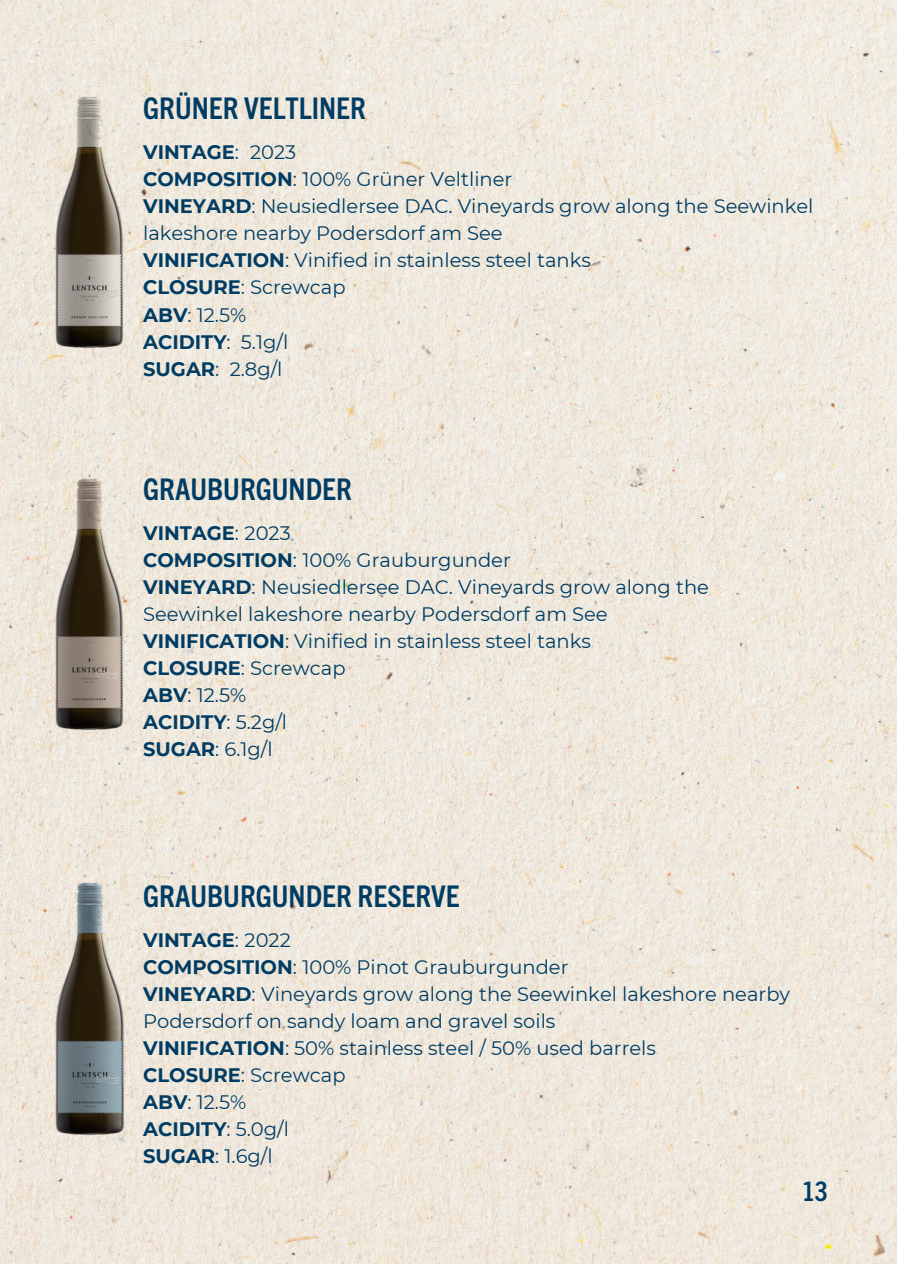
<style>
.page{position:relative;width:897px;height:1264px;background:#fff}
.page>*{position:absolute;margin:0;border:0;box-sizing:border-box;transform-origin:0 0}
.t1{font:700 condensed 30px "Trade Gothic Next LT Pro";color:#003c63}
.t2{font:700 condensed 27px "Trade Gothic Next LT Pro";color:#003c63}
.t3{font:19.5px/27px "Montserrat";color:#003c63}
.t4{font:700 19.5px "Montserrat";color:#003c63}
.s1{font-weight:400}
.s2{font-weight:700}
</style>
<div class="page">
<img style="left:0;top:0;width:897px;height:1263px">
<img style="left:55px;top:96px;width:69px;height:252px">
<img style="left:55px;top:883px;width:69px;height:252px">
<img style="left:55px;top:478px;width:69px;height:252px">
<p class="t1" style="left:143px;top:87px;width:224px">GRÜNER VELTLINER</p>
<p class="t4" style="left:143px;top:140px;width:97px">VINTAGE<span class="s1">:</span></p>
<p class="t3" style="left:143px;top:139px;width:371px;text-indent:107px">2023<br><span class="s2">COMPOSITION</span>: 100% Grüner Veltliner</p>
<p class="t3" style="left:143px;top:193px;width:672px"><span class="s2">VINEYARD</span>: Neusiedlersee DAC. Vineyards grow along the Seewinkel lakeshore nearby Podersdorf am See</p>
<p class="t3" style="left:143px;top:247px;width:449px"><span class="s2">VINIFICATION</span>: Vinified in stainless steel tanks</p>
<p class="t3" style="left:143px;top:274px;width:204px"><span class="s2">CLOSURE</span>: Screwcap</p>
<p class="t3" style="left:143px;top:301px;width:105px"><span class="s2">ABV</span>: 12.5%</p>
<p class="t4" style="left:143px;top:329px;width:147px">ACIDITY<span class="s1">: 5.1g/l</span></p>
<h1 class="t3" style="left:143px;top:355px;width:141px"><span class="s2">SUGAR</span>: 2.8g/l</h1>
<p class="t1" style="left:143px;top:468px;width:210px">GRAUBURGUNDER</p>
<p class="t4" style="left:143px;top:521px;width:149px">VINTAGE<span class="s1">: 2023</span></p>
<p class="t3" style="left:143px;top:546px;width:369px"><span class="s2">COMPOSITION</span>: 100% Grauburgunder</p>
<p class="t3" style="left:143px;top:573px;width:567px"><span class="s2">VINEYARD</span>: Neusiedlersee DAC. Vineyards grow along the<br>Seewinkel lakeshore nearby Podersdorf am See</p>
<p class="t3" style="left:143px;top:627px;width:449px"><span class="s2">VINIFICATION</span>: Vinified in stainless steel tanks</p>
<p class="t3" style="left:143px;top:654px;width:204px"><span class="s2">CLOSURE</span>: Screwcap</p>
<p class="t3" style="left:143px;top:681px;width:105px"><span class="s2">ABV</span>: 12.5%</p>
<p class="t4" style="left:143px;top:710px;width:145px">ACIDITY<span class="s1">: 5.2g/l</span></p>
<p class="t3" style="left:143px;top:735px;width:131px"><span class="s2">SUGAR</span>: 6.1g/l</p>
<h1 class="t1" style="left:143px;top:874px;width:318px">GRAUBURGUNDER RESERVE</h1>
<p class="t4" style="left:143px;top:927px;width:149px">VINTAGE<span class="s1">: 2022</span></p>
<p class="t3" style="left:143px;top:953px;width:427px"><span class="s2">COMPOSITION</span>: 100% Pinot Grauburgunder</p>
<p class="t3" style="left:143px;top:980px;width:648px"><span class="s2">VINEYARD</span>: Vineyards grow along the Seewinkel lakeshore nearby<br>Podersdorf on sandy loam and gravel soils</p>
<p class="t3" style="left:143px;top:1034px;width:514px"><span class="s2">VINIFICATION</span>: 50% stainless steel / 50% used barrels</p>
<p class="t3" style="left:143px;top:1061px;width:204px"><span class="s2">CLOSURE</span>: Screwcap</p>
<p class="t3" style="left:143px;top:1088px;width:105px"><span class="s2">ABV</span>: 12.5%</p>
<p class="t4" style="left:143px;top:1116px;width:147px">ACIDITY<span class="s1">: 5.0g/l</span></p>
<p class="t3" style="left:143px;top:1142px;width:131px"><span class="s2">SUGAR</span>: 1.6g/l</p>
<p class="t2" style="left:802px;top:1172px;width:27px">13</p>
</div>
